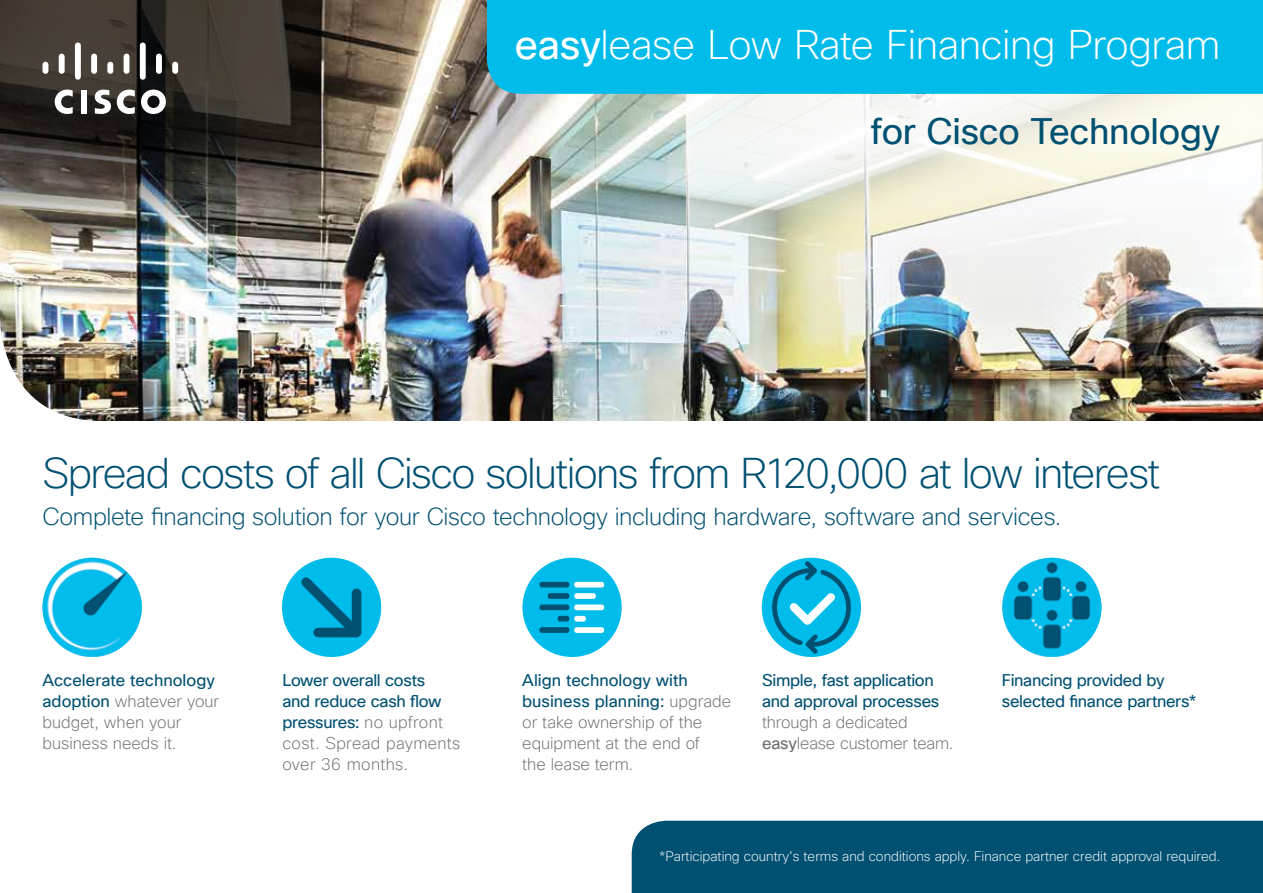
<style>
.page{position:relative;width:1263px;height:893px;background:#fff}
.page>*{position:absolute;margin:0;border:0;box-sizing:border-box;transform-origin:0 0}
.t1{font:200 42px "Cisco Sans TT";letter-spacing:-.04em;color:#005072}
.t2{font:200 40.5px "Cisco Sans TT";letter-spacing:-.01em;color:#fff}
.t3{font:36px "Cisco Sans TT";letter-spacing:-.005em;color:#005072}
.t4{font:200 24px "Cisco Sans TT";letter-spacing:-.015em;color:#005072}
.t5{font:200 16.5px/21px "Cisco Sans TT";letter-spacing:-.005em;color:#6d6e71}
.t6{font:16.5px/21px "Cisco Sans TT";letter-spacing:-.02em;color:#005072}
.t7{font:200 13.5px "Cisco Sans TT";color:#fff}
.s1{font-weight:400}
.s2{font-weight:400;color:#005072}
.s3{font-weight:200;color:#6d6e71}
</style>
<div class="page">
<img style="left:0;top:0;width:1263px;height:421px">
<svg style="left:0;top:0;width:321px;height:252px;background:#4a453f"></svg>
<img style="left:687px;top:94px;width:576px;height:267px">
<div style="left:632px;top:821px;width:631px;height:72px;background:#005072"></div>
<div style="left:487px;top:0;width:776px;height:94px;background:#00bceb"></div>
<img style="left:1002px;top:558px;width:99px;height:99px;border-radius:50px">
<div style="left:522px;top:558px;width:100px;height:99px;background:#00bceb;border-radius:50%"></div>
<div style="left:282px;top:558px;width:99px;height:99px;background:#00bceb;border-radius:50%"></div>
<img style="left:43px;top:558px;width:99px;height:99px;border-radius:50px">
<div style="left:539px;top:582px;width:30px;height:5px;background:#005072;border-radius:3px"></div>
<div style="left:548px;top:593px;width:21px;height:6px;background:#005072;border-radius:3px"></div>
<div style="left:539px;top:604px;width:30px;height:6px;background:#005072;border-radius:3px"></div>
<div style="left:558px;top:616px;width:11px;height:5px;background:#005072;border-radius:3px"></div>
<div style="left:539px;top:627px;width:30px;height:6px;background:#005072;border-radius:3px"></div>
<div style="left:574px;top:582px;width:30px;height:5px;background:#fff;border-radius:3px"></div>
<div style="left:574px;top:593px;width:22px;height:6px;background:#fff;border-radius:3px"></div>
<div style="left:574px;top:604px;width:30px;height:6px;background:#fff;border-radius:3px"></div>
<div style="left:574px;top:616px;width:12px;height:6px;background:#fff;border-radius:3px"></div>
<div style="left:574px;top:627px;width:30px;height:6px;background:#fff;border-radius:3px"></div>
<svg style="left:292px;top:569px;width:76px;height:75px"></svg>
<svg style="left:764px;top:557px;width:95px;height:100px"></svg>
<div style="left:81px;top:90px;width:6px;height:24px;background:#fff"></div>
<svg style="left:117px;top:90px;width:18px;height:24px"></svg>
<svg style="left:55px;top:90px;width:18px;height:24px"></svg>
<svg style="left:141px;top:90px;width:25px;height:24px"></svg>
<svg style="left:95px;top:90px;width:16px;height:24px"></svg>
<div style="left:43px;top:62px;width:5px;height:12px;background:#fff;border-radius:3px"></div>
<div style="left:59px;top:54px;width:6px;height:20px;background:#fff;border-radius:3px"></div>
<div style="left:75px;top:43px;width:6px;height:37px;background:#fff;border-radius:3px"></div>
<div style="left:91px;top:54px;width:6px;height:20px;background:#fff;border-radius:3px"></div>
<div style="left:107px;top:62px;width:6px;height:12px;background:#fff;border-radius:3px"></div>
<div style="left:124px;top:54px;width:5px;height:20px;background:#fff;border-radius:3px"></div>
<div style="left:140px;top:43px;width:6px;height:37px;background:#fff;border-radius:3px"></div>
<div style="left:156px;top:54px;width:6px;height:20px;background:#fff;border-radius:3px"></div>
<div style="left:172px;top:62px;width:6px;height:12px;background:#fff;border-radius:3px"></div>
<h2 class="t2" style="left:515px;top:18px;width:707px"><span class="s1">easy</span>lease Low Rate Financing Program</h2>
<h3 class="t3" style="left:870px;top:108px;width:351px">for Cisco Technology</h3>
<h1 class="t1" style="left:43px;top:446px;width:1119px">Spread costs of all Cisco solutions from R120,000 at low interest</h1>
<h3 class="t4" style="left:43px;top:501px;width:1021px">Complete financing solution for your Cisco technology including hardware, software and services.</h3>
<p class="t5" style="left:43px;top:670px;width:178px"><span class="s2">Accelerate technology adoption</span> whatever your budget, when your business needs it.</p>
<p class="t6" style="left:282px;top:670px;width:180px">Lower overall costs<br>and reduce cash flow pressures: <span class="s3">no upfront cost. Spread payments over 36 months.</span></p>
<p class="t5" style="left:522px;top:670px;width:210px"><span class="s2">Align technology with business planning:</span> upgrade or take ownership of the equipment at the end of<br>the lease term.</p>
<p class="t6" style="left:762px;top:670px;width:179px">Simple, fast application and approval processes</p>
<p class="t5" style="left:762px;top:712px;width:193px">through a dedicated <span class="s1">easy</span>lease customer team.</p>
<p class="t6" style="left:1002px;top:670px;width:196px">Financing provided by selected finance partners*</p>
<p class="t7" style="left:659px;top:848px;width:563px">*Participating country’s terms and conditions apply. Finance partner credit approval required.</p>
</div>
